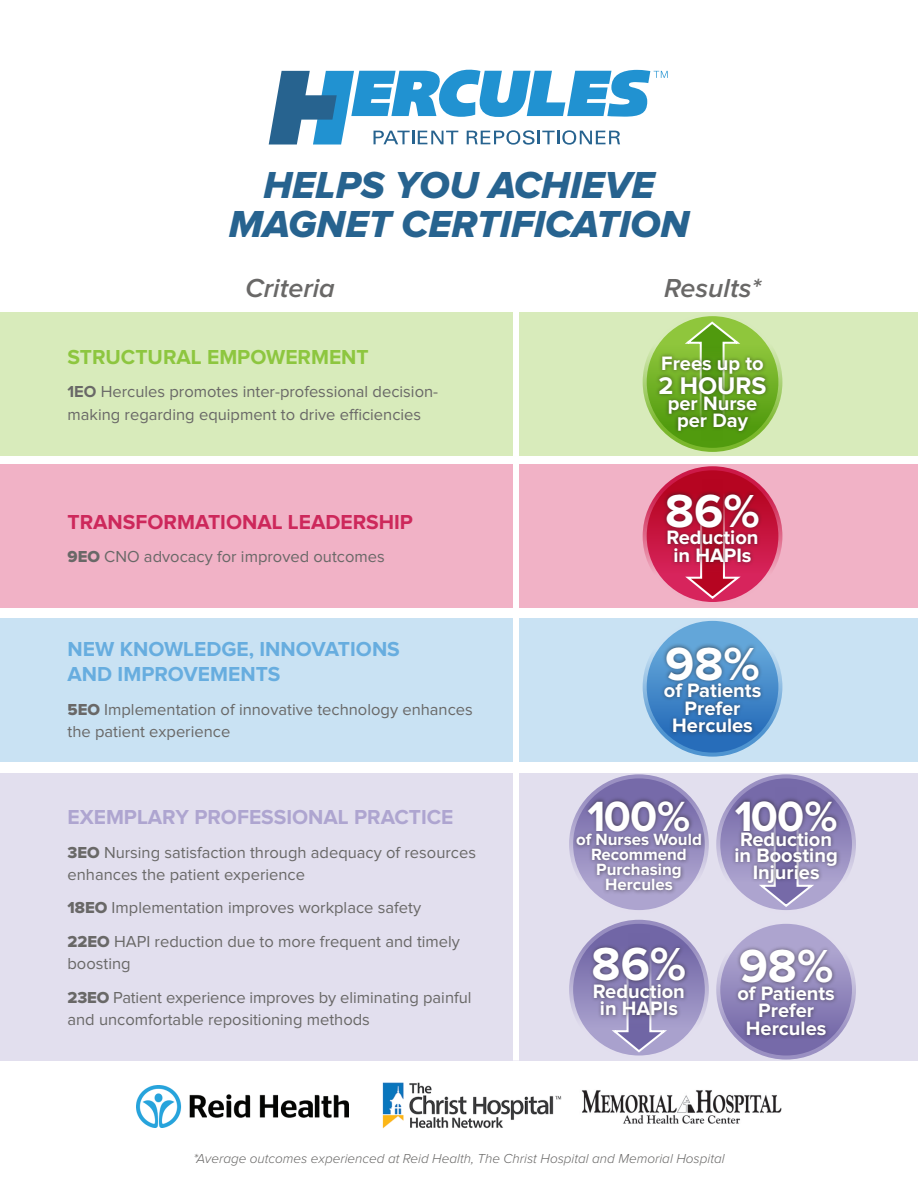
<style>
.page{position:relative;width:918px;height:1188px;background:#fff}
.page>*{position:absolute;margin:0;border:0;box-sizing:border-box;transform-origin:0 0}
.t1{font:700 48px "Proxima Nova";color:#fff}
.t2{font:700 43.8px "Proxima Nova";letter-spacing:-.03em;color:#fff}
.t3{font:39px/39px "Proxima Nova Extrabld It";color:#27638f;text-align:center}
.t4{font:italic 600 27px "Proxima Nova";color:#696867}
.t5{font:700 25.05px "Proxima Nova";color:#fff}
.t6{font:700 21px/25.2px "Proxima Nova";color:#67addf}
.t7{font:700 21px "Proxima Nova";color:#aea5d0}
.t8{font:700 21px "Proxima Nova";color:#cd285b}
.t9{font:700 21px "Proxima Nova";color:#8dc63f}
.t10{font:700 20.1px/17.5px "Proxima Nova";color:#fff;text-align:center}
.t11{font:700 16.8px/15px "Proxima Nova";color:#fff;text-align:center}
.t12{font:16.5px/22.5px "Proxima Nova";color:#696867}
.t13{font:italic 300 13.5px "Proxima Nova";color:#696867}
.s1{font-weight:700}
.s2{font-family:"Proxima Nova Extrabld"}
</style>
<div class="page">
<svg style="left:269px;top:69px;width:399px;height:76px"></svg>
<img style="left:382px;top:1082px;width:180px;height:47px">
<img style="left:581px;top:1090px;width:201px;height:34px">
<img style="left:136px;top:1085px;width:213px;height:43px">
<div style="left:0;top:312px;width:918px;height:143px;background:#d8ebbb"></div>
<div style="left:0;top:618px;width:918px;height:143px;background:#c9e2f3"></div>
<div style="left:0;top:773px;width:918px;height:288px;background:#e2dfee"></div>
<div style="left:0;top:464px;width:918px;height:144px;background:#f1b2c6"></div>
<svg style="left:643px;top:312px;width:139px;height:140px"></svg>
<svg style="left:683px;top:320px;width:59px;height:124px"></svg>
<div style="left:655px;top:352px;width:115px;height:83px;background:#231f20;opacity:.6"></div>
<svg style="left:643px;top:466px;width:139px;height:140px"></svg>
<svg style="left:684px;top:477px;width:58px;height:123px"></svg>
<div style="left:662px;top:490px;width:101px;height:76px;background:#231f20;opacity:.6"></div>
<svg style="left:569px;top:920px;width:140px;height:140px"></svg>
<svg style="left:610px;top:930px;width:59px;height:124px"></svg>
<div style="left:589px;top:943px;width:100px;height:77px;background:#231f20;opacity:.6"></div>
<svg style="left:716px;top:774px;width:140px;height:140px"></svg>
<svg style="left:757px;top:785px;width:59px;height:123px"></svg>
<div style="left:731px;top:796px;width:110px;height:91px;background:#231f20;opacity:.6"></div>
<svg style="left:569px;top:774px;width:140px;height:140px"></svg>
<div style="left:572px;top:796px;width:133px;height:99px;background:#231f20;opacity:.6"></div>
<svg style="left:643px;top:617px;width:139px;height:140px"></svg>
<div style="left:660px;top:643px;width:105px;height:94px;background:#231f20;opacity:.6"></div>
<svg style="left:716px;top:920px;width:140px;height:140px"></svg>
<div style="left:734px;top:945px;width:105px;height:94px;background:#231f20;opacity:.6"></div>
<div style="left:513px;top:275px;width:6px;height:786px;background:#fff"></div>
<h3 class="t3" style="left:229px;top:166px;width:462px">HELPS YOU ACHIEVE<br>MAGNET CERTIFICATION</h3>
<h3 class="t4" style="left:245px;top:273px;width:91px">Criteria</h3>
<h3 class="t4" style="left:664px;top:273px;width:98px">Results*</h3>
<p class="t9" style="left:68px;top:345px;width:303px">STRUCTURAL EMPOWERMENT</p>
<p class="t12" style="left:68px;top:381px;width:372px"><span class="s1">1EO</span> Hercules promotes inter-professional decision&shy;making regarding equipment to drive efficiencies</p>
<p class="t8" style="left:68px;top:510px;width:347px">TRANSFORMATIONAL LEADERSHIP</p>
<p class="t12" style="left:68px;top:545px;width:319px"><span class="s2">9EO</span> CNO advocacy for improved outcomes</p>
<p class="t6" style="left:68px;top:637px;width:334px">NEW KNOWLEDGE, INNOVATIONS<br>AND IMPROVEMENTS</p>
<p class="t12" style="left:68px;top:698px;width:407px"><span class="s2">5EO</span> Implementation of innovative technology enhances the patient experience</p>
<p class="t7" style="left:68px;top:805px;width:388px">EXEMPLARY PROFESSIONAL PRACTICE</p>
<p class="t12" style="left:68px;top:841px;width:410px"><span class="s2">3EO</span> Nursing satisfaction through adequacy of resources enhances the patient experience</p>
<p class="t12" style="left:68px;top:892px;width:394px;line-height:33.3px"><span class="s2">18EO</span> Implementation improves workplace safety<br><span class="s2">22EO</span> HAPI reduction due to more frequent and timely</p>
<p class="t12" style="left:68px;top:947px;width:406px;line-height:33.3px">boosting<br><span class="s2">23EO</span> Patient experience improves by eliminating painful</p>
<p class="t12" style="left:68px;top:1009px;width:304px">and uncomfortable repositioning methods</p>
<p class="t10" style="left:661px;top:356px;width:104px">Frees up to</p>
<h3 class="t5" style="left:658px;top:371px;width:110px">2 HOURS</h3>
<p class="t10" style="left:668px;top:396px;width:91px;line-height:16.5px">per Nurse per Day</p>
<h1 class="t1" style="left:665px;top:483px;width:96px">86%</h1>
<p class="t10" style="left:667px;top:529px;width:94px">Reduction in HAPIs</p>
<h1 class="t1" style="left:665px;top:636px;width:96px">98%</h1>
<p class="t10" style="left:672px;top:700px;width:82px">Prefer<br>Hercules</p>
<p class="t10" style="left:664px;top:682px;width:99px">of Patients</p>
<h2 class="t2" style="left:588px;top:791px;width:104px">100%</h2>
<p class="t11" style="left:591px;top:848px;width:97px">Recommend<br>Purchasing<br>Hercules</p>
<p class="t11" style="left:576px;top:833px;width:127px">of Nurses Would</p>
<h1 class="t1" style="left:592px;top:937px;width:96px">86%</h1>
<p class="t10" style="left:593px;top:983px;width:94px">Reduction in HAPIs</p>
<h2 class="t2" style="left:735px;top:791px;width:104px">100%</h2>
<p class="t10" style="left:735px;top:832px;width:105px;line-height:16.2px">Reduction in Boosting<br>Injuries</p>
<h1 class="t1" style="left:739px;top:939px;width:96px">98%</h1>
<p class="t10" style="left:746px;top:1002px;width:82px">Prefer<br>Hercules</p>
<p class="t10" style="left:737px;top:985px;width:99px">of Patients</p>
<p class="t13" style="left:193px;top:1151px;width:533px">*Average outcomes experienced at Reid Health, The Christ Hospital and Memorial Hospital</p>
</div>
